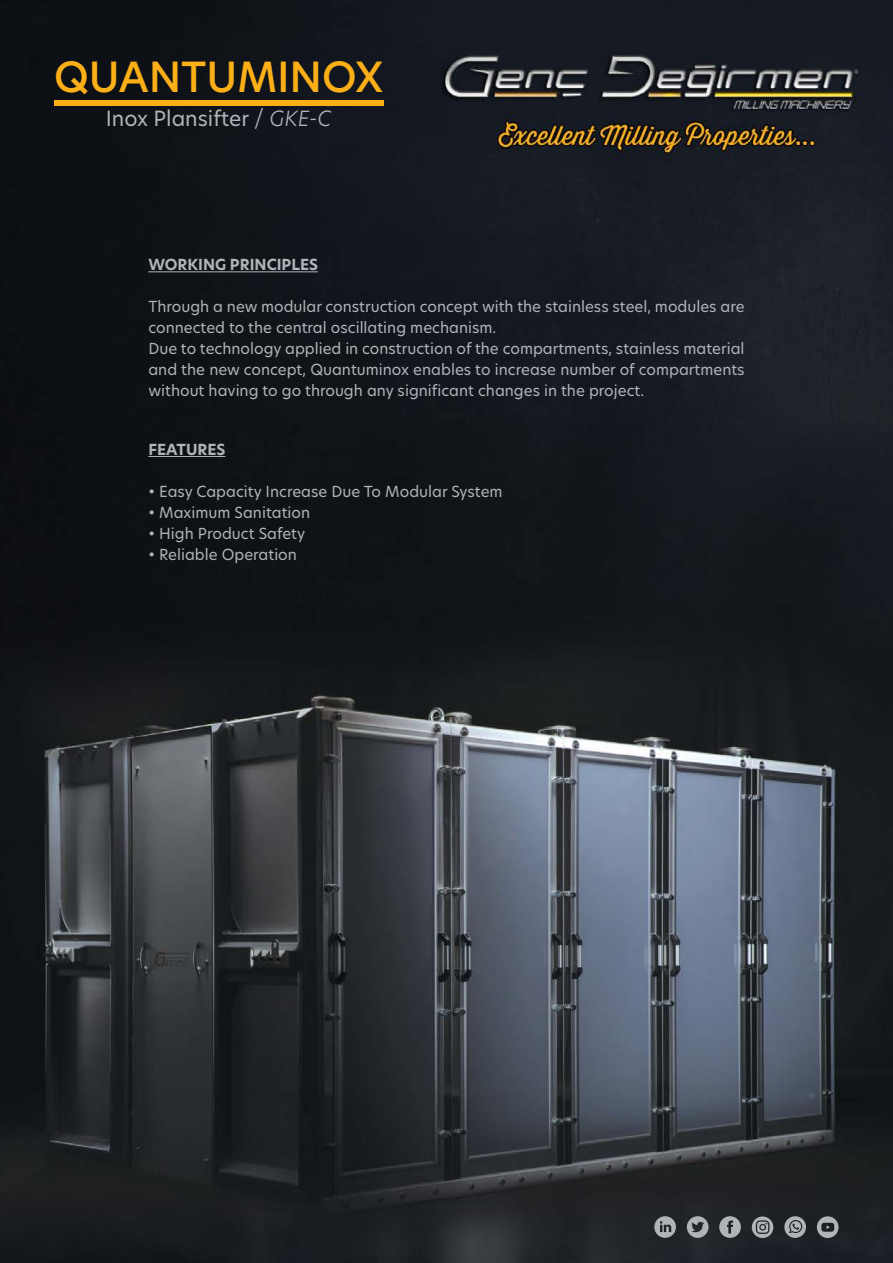
<style>
.page{position:relative;width:893px;height:1263px;background:#fff}
.page>*{position:absolute;margin:0;border:0;box-sizing:border-box;transform-origin:0 0}
.t1{font:500 40.8px "Hero New";color:#fcaf17}
.t2{font:20.7px "Hero New";color:#b1b4b6}
.t3{font:15px/21px "Hero New";color:#b1b4b6}
.t4{font:700 15px "Hero New";color:#b1b4b6}
.s1{font-weight:300}
.s2{font-weight:300;font-style:italic}
</style>
<div class="page">
<img style="left:0;top:0;width:893px;height:1263px">
<div style="left:54px;top:100px;width:329px;height:6px;background:#fcaf17"></div>
<svg style="left:687px;top:1216px;width:21px;height:22px"></svg>
<svg style="left:719px;top:1216px;width:22px;height:22px"></svg>
<svg style="left:784px;top:1216px;width:22px;height:22px"></svg>
<svg style="left:817px;top:1216px;width:21px;height:22px"></svg>
<svg style="left:752px;top:1216px;width:21px;height:22px"></svg>
<svg style="left:654px;top:1216px;width:22px;height:22px"></svg>
<hr style="left:148px;top:271px;width:170px;height:1px;background:#b1b4b6">
<hr style="left:148px;top:456px;width:77px;height:1px;background:#b1b4b6">
<h1 class="t1" style="left:54px;top:49px;width:331px">QUANTUMINOX</h1>
<h2 class="t2" style="left:106px;top:104px;width:227px">Inox Plansifter <span class="s1">/</span> <span class="s2">GKE-C</span></h2>
<p class="t4" style="left:148px;top:255px;width:171px">WORKING PRINCIPLES</p>
<p class="t3" style="left:148px;top:296px;width:598px">Through a new modular construction concept with the stainless steel, modules are connected to the central oscillating mechanism.<br>Due to technology applied in construction of the compartments, stainless material and the new concept, Quantuminox enables to increase number of compartments without having to go through any significant changes in the project.</p>
<p class="t4" style="left:148px;top:439px;width:79px">FEATURES</p>
<p class="t3" style="left:148px;top:481px;width:356px">• Easy Capacity Increase Due To Modular System</p>
<p class="t3" style="left:148px;top:502px;width:163px">• Maximum Sanitation</p>
<p class="t3" style="left:148px;top:523px;width:158px">• High Product Safety</p>
<p class="t3" style="left:148px;top:544px;width:150px">• Reliable Operation</p>
</div>
